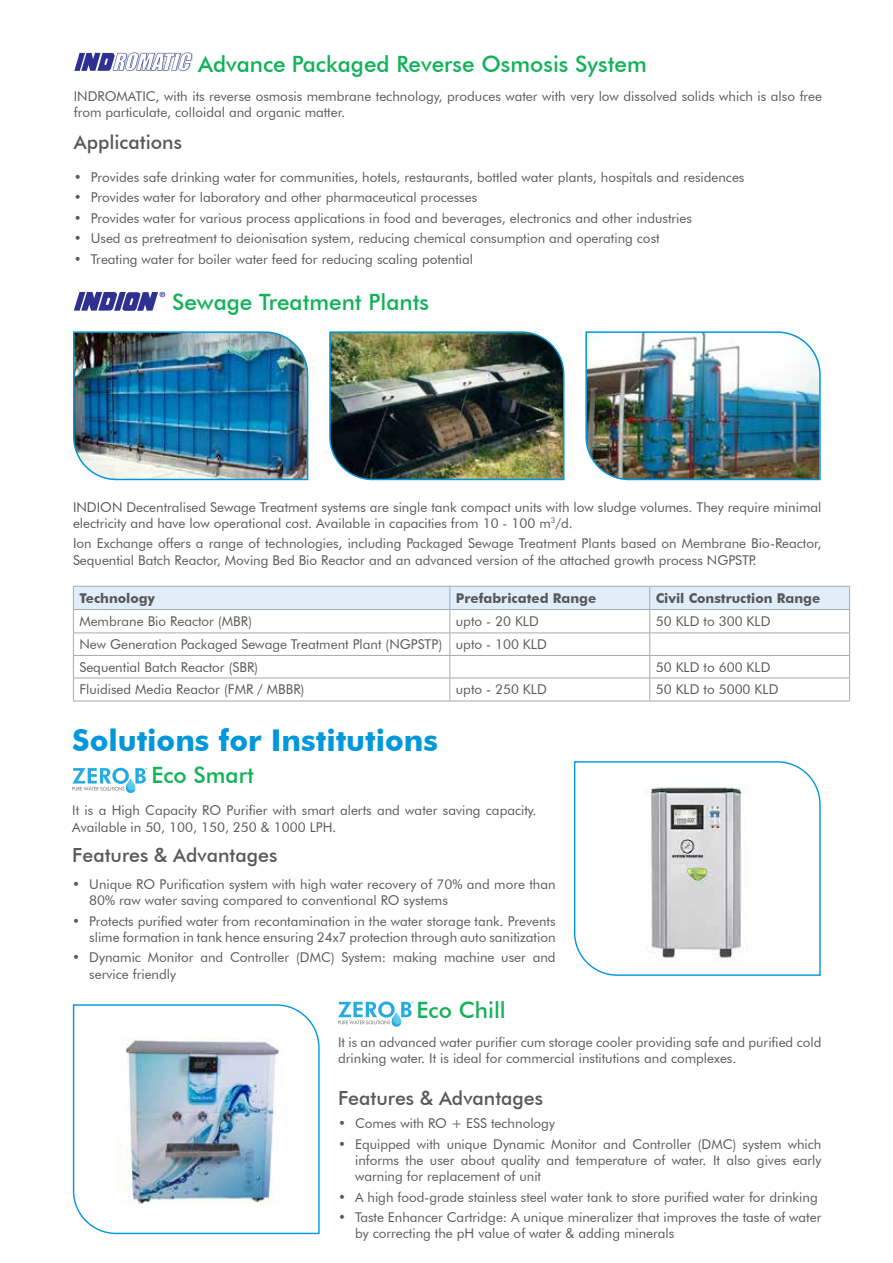
<style>
.page{position:relative;width:893px;height:1263px;background:#fff}
.page>*{position:absolute;margin:0;border:0;box-sizing:border-box;transform-origin:0 0}
.t1{font:700 30px "Futura BT";color:#0097dc}
.t2{font:500 22.5px "Futura BT";color:#12b259}
.t3{font:500 19.5px "Futura BT";color:#58595b}
.t4{font:13.5px/16.2px "Futura BT";color:#58595b}
.t5{font:700 13.5px "Futura BT";color:#58595b}
.s1{font-family:"Impact";font-weight:400;font-style:italic;font-size:21.6px;color:#fff}
</style>
<div class="page">
<img style="left:73px;top:331px;width:236px;height:150px">
<img style="left:329px;top:331px;width:236px;height:150px">
<img style="left:585px;top:331px;width:236px;height:150px">
<svg style="left:73px;top:586px;width:777px;height:115px"></svg>
<hr style="left:73px;top:701px;width:377px;height:1px;background:#a7a9ac">
<hr style="left:450px;top:701px;width:200px;height:1px;background:#a7a9ac">
<hr style="left:650px;top:701px;width:200px;height:1px;background:#a7a9ac">
<svg style="left:74px;top:292px;width:91px;height:19px"></svg>
<svg style="left:74px;top:53px;width:118px;height:18px"></svg>
<svg style="left:573px;top:761px;width:248px;height:215px"></svg>
<img style="left:72px;top:1004px;width:248px;height:231px">
<svg style="left:72px;top:768px;width:76px;height:25px"></svg>
<svg style="left:338px;top:1001px;width:76px;height:25px"></svg>
<h2 class="t2" style="left:112px;top:51px;width:536px"><span class="s1">ROMATIC</span>Advance Packaged Reverse Osmosis System</h2>
<p class="t4" style="left:74px;top:88px;width:750px">INDROMATIC, with its reverse osmosis membrane technology, produces water with very low dissolved solids which is also free from particulate, colloidal and organic matter.</p>
<h3 class="t3" style="left:74px;top:130px;width:110px">Applications</h3>
<p class="t4" style="left:74px;top:169px;width:672px">• Provides safe drinking water for communities, hotels, restaurants, bottled water plants, hospitals and residences</p>
<p class="t4" style="left:74px;top:189px;width:405px">• Provides water for laboratory and other pharmaceutical processes</p>
<p class="t4" style="left:74px;top:210px;width:620px">• Provides water for various process applications in food and beverages, electronics and other industries</p>
<p class="t4" style="left:74px;top:230px;width:587px">• Used as pretreatment to deionisation system, reducing chemical consumption and operating cost</p>
<p class="t4" style="left:74px;top:251px;width:401px">• Treating water for boiler water feed for reducing scaling potential</p>
<h2 class="t2" style="left:172px;top:288px;width:259px">Sewage Treatment Plants</h2>
<p class="t4" style="left:73px;top:499px;width:750px">INDION Decentralised Sewage Treatment systems are single tank compact units with low sludge volumes. They require minimal electricity and have low operational cost. Available in capacities from 10 - 100 m<sup>3</sup>/d.</p>
<p class="t4" style="left:73px;top:535px;width:750px">Ion Exchange offers a range of technologies, including Packaged Sewage Treatment Plants based on Membrane Bio-Reactor,<br>Sequential Batch Reactor, Moving Bed Bio Reactor and an advanced version of the attached growth process NGPSTP.</p>
<p class="t5" style="left:79px;top:589px;width:77px">Technology</p>
<p class="t5" style="left:456px;top:589px;width:142px">Prefabricated Range</p>
<p class="t5" style="left:656px;top:589px;width:166px">Civil Construction Range</p>
<p class="t4" style="left:79px;top:613px;width:174px">Membrane Bio Reactor (MBR)</p>
<p class="t4" style="left:456px;top:613px;width:85px">upto - 20 KLD</p>
<p class="t4" style="left:656px;top:613px;width:116px">50 KLD to 300 KLD</p>
<p class="t4" style="left:79px;top:633px;width:469px;line-height:22.5px">New Generation Packaged Sewage Treatment Plant (NGPSTP) upto - 100 KLD<br>Sequential Batch Reactor (SBR)</p>
<p class="t4" style="left:656px;top:659px;width:116px">50 KLD to 600 KLD</p>
<p class="t4" style="left:79px;top:681px;width:227px">Fluidised Media Reactor (FMR / MBBR)</p>
<p class="t4" style="left:456px;top:681px;width:92px">upto - 250 KLD</p>
<p class="t4" style="left:656px;top:681px;width:124px">50 KLD to 5000 KLD</p>
<h1 class="t1" style="left:72px;top:722px;width:367px">Solutions for Institutions</h1>
<h2 class="t2" style="left:151px;top:762px;width:104px">Eco Smart</h2>
<p class="t4" style="left:72px;top:802px;width:466px">It is a High Capacity RO Purifier with smart alerts and water saving capacity.<br>Available in 50, 100, 150, 250 &amp; 1000 LPH.</p>
<h3 class="t3" style="left:72px;top:843px;width:207px">Features &amp; Advantages</h3>
<p class="t4" style="left:89px;top:876px;width:468px;text-indent:-17px">• Unique RO Purification system with high water recovery of 70% and more than<br>80% raw water saving compared to conventional RO systems</p>
<p class="t4" style="left:72px;top:913px;width:485px;text-align:right">• Protects purified water from recontamination in the water storage tank. Prevents slime formation in tank hence ensuring 24x7 protection through auto sanitization</p>
<p class="t4" style="left:89px;top:949px;width:468px;text-indent:-17px">• Dynamic Monitor and Controller (DMC) System: making machine user and service friendly</p>
<h2 class="t2" style="left:417px;top:996px;width:91px">Eco Chill</h2>
<p class="t4" style="left:338px;top:1034px;width:485px">It is an advanced water purifier cum storage cooler providing safe and purified cold drinking water. It is ideal for commercial institutions and complexes.</p>
<h3 class="t3" style="left:338px;top:1086px;width:207px">Features &amp; Advantages</h3>
<p class="t4" style="left:338px;top:1115px;width:218px">• Comes with RO + ESS technology</p>
<p class="t4" style="left:355px;top:1136px;width:468px;text-align:justify;text-indent:-17px">• Equipped with unique Dynamic Monitor and Controller (DMC) system which informs the user about quality and temperature of water. It also gives early warning for replacement of unit</p>
<p class="t4" style="left:338px;top:1189px;width:481px">• A high food-grade stainless steel water tank to store purified water for drinking</p>
<p class="t4" style="left:355px;top:1209px;width:468px;text-indent:-17px">• Taste Enhancer Cartridge: A unique mineralizer that improves the taste of water by correcting the pH value of water &amp; adding minerals</p>
</div>
